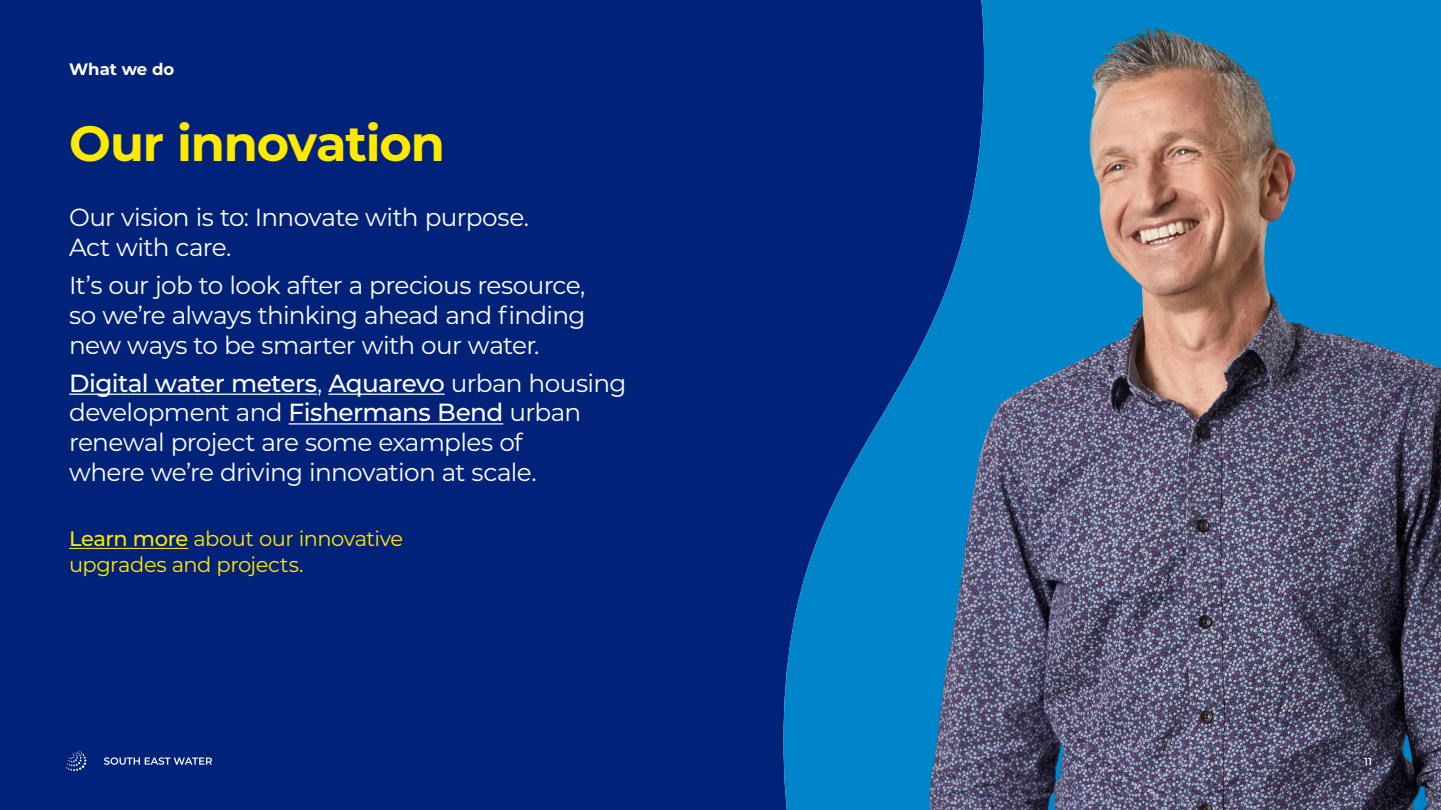
<style>
.page{position:relative;width:1441px;height:810px;background:#fff}
.page>*{position:absolute;margin:0;border:0;box-sizing:border-box;transform-origin:0 0}
.t1{font:700 49.5px "Montserrat";letter-spacing:-.025em;color:#ffe900}
.t2{font:24.75px/29.7px "Montserrat";letter-spacing:-.025em;color:#fff}
.t3{font:21px/25.2px "Montserrat";letter-spacing:-.025em;color:#ffe900}
.t4{font:700 16.5px "Montserrat";color:#fff}
.t5{font:600 10.2px "Montserrat";color:#fff}
.s1{font-weight:500}
</style>
<div class="page">
<div style="left:0;top:0;width:1440px;height:810px;background:#002379"></div>
<hr style="left:69px;top:394px;width:248px;height:1px;background:#fff">
<hr style="left:328px;top:394px;width:116px;height:1px;background:#fff">
<hr style="left:288px;top:423px;width:215px;height:2px;background:#fff">
<img style="left:783px;top:0;width:657px;height:810px">
<hr style="left:69px;top:548px;width:119px;height:1px;background:#ffe900">
<svg style="left:104px;top:757px;width:108px;height:8px"></svg>
<svg style="left:66px;top:751px;width:20px;height:20px"></svg>
<p class="t4" style="left:69px;top:57px;width:107px">What we do</p>
<h1 class="t1" style="left:69px;top:107px;width:377px">Our innovation</h1>
<p class="t2" style="left:69px;top:202px;width:461px">Our vision is to: Innovate with purpose.<br>Act with care.</p>
<p class="t2" style="left:69px;top:270px;width:518px;text-align:justify">It’s our job to look after a precious resource, so we’re always thinking ahead and finding new ways to be smarter with our water.</p>
<p class="t2" style="left:69px;top:367px;width:559px"><span class="s1">Digital water meters</span>, <span class="s1">Aquarevo</span> urban housing development and <span class="s1">Fishermans Bend</span> urban renewal project are some examples of<br>where we’re driving innovation at scale.</p>
<p class="t3" style="left:69px;top:526px;width:335px"><span class="s1">Learn more</span> about our innovative upgrades and projects.</p>
<p class="t5" style="left:1363px;top:754px;width:9px">11</p>
</div>
